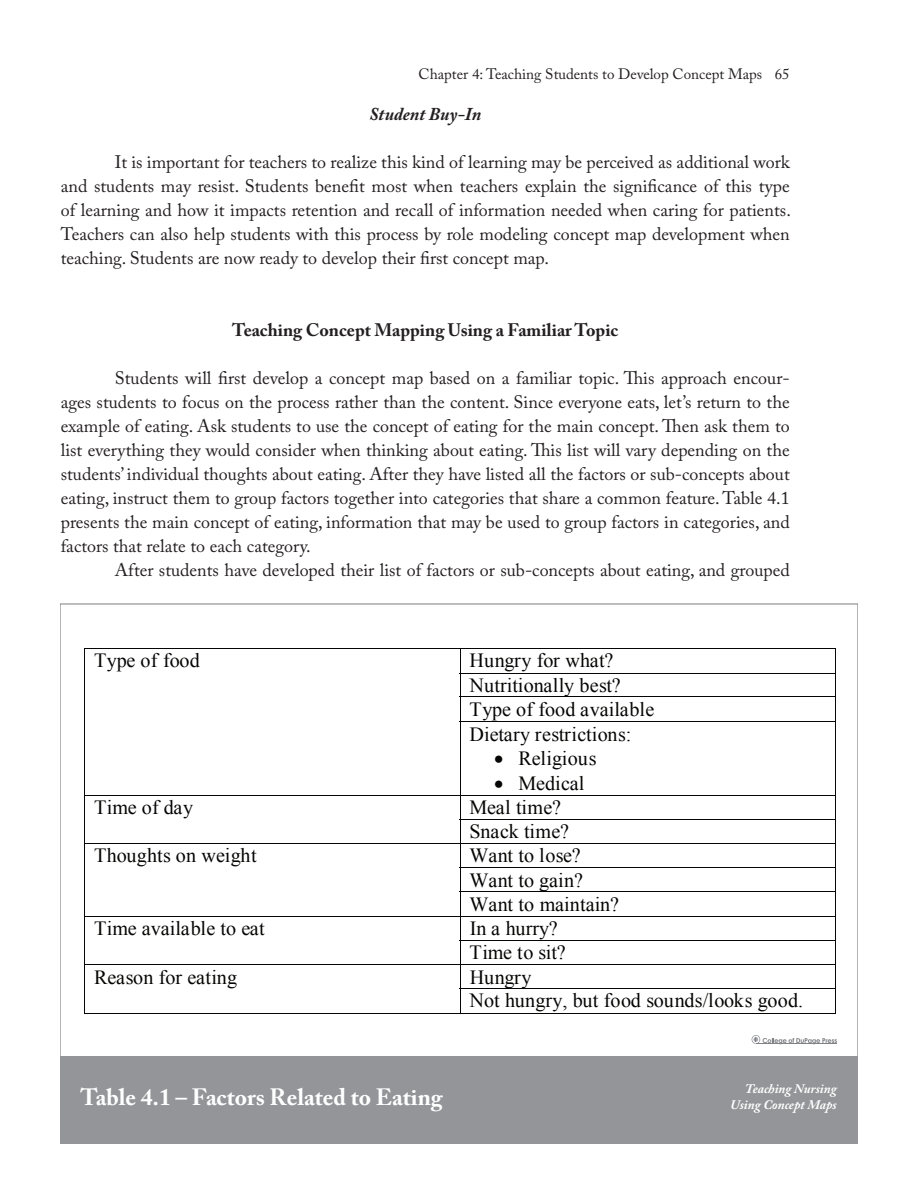
<style>
.page{position:relative;width:918px;height:1188px;background:#fff}
.page>*{position:absolute;margin:0;border:0;box-sizing:border-box;transform-origin:0 0}
.t1{font:700 23.4px "Adobe Caslon Pro";color:#fff}
.t2{font:20.1px/24.3px "Times New Roman";letter-spacing:-.005em;color:#050504}
.t3{font:20.1px "Times New Roman";letter-spacing:.015em;color:#050504}
.t4{font:18px/24px "Adobe Caslon Pro";color:#231f20;text-align:justify}
.t5{font:700 18px "Adobe Caslon Pro";color:#231f20}
.t6{font:italic 700 18px "Adobe Caslon Pro";color:#231f20}
.t7{font:15px "Adobe Caslon Pro";color:#231f20}
.t8{font:italic 700 13.05px/15.6px "Adobe Caslon Pro";color:#fff;text-align:right}
</style>
<div class="page">
<div style="left:60px;top:1056px;width:798px;height:88px;background:#939598"></div>
<svg style="left:752px;top:1035px;width:85px;height:9px"></svg>
<hr style="left:84px;top:648px;width:752px;height:1px;background:#050504">
<hr style="left:460px;top:673px;width:376px;height:1px;background:#050504">
<hr style="left:460px;top:697px;width:376px;height:1px;background:#050504">
<svg style="left:460px;top:649px;width:1px;height:72px"></svg>
<svg style="left:835px;top:649px;width:1px;height:72px"></svg>
<svg style="left:84px;top:649px;width:1px;height:73px"></svg>
<hr style="left:460px;top:721px;width:376px;height:1px;background:#050504">
<hr style="left:84px;top:722px;width:1px;height:73px;background:#050504">
<hr style="left:460px;top:722px;width:1px;height:73px;background:#050504">
<hr style="left:835px;top:722px;width:1px;height:73px;background:#050504">
<hr style="left:84px;top:795px;width:752px;height:1px;background:#050504">
<hr style="left:460px;top:819px;width:376px;height:1px;background:#050504">
<hr style="left:84px;top:844px;width:752px;height:1px;background:#050504">
<hr style="left:460px;top:867px;width:376px;height:1px;background:#050504">
<hr style="left:460px;top:892px;width:376px;height:1px;background:#050504">
<hr style="left:84px;top:916px;width:752px;height:1px;background:#050504">
<hr style="left:460px;top:940px;width:376px;height:1px;background:#050504">
<hr style="left:84px;top:964px;width:752px;height:1px;background:#050504">
<hr style="left:460px;top:989px;width:376px;height:1px;background:#050504">
<svg style="left:84px;top:796px;width:1px;height:217px"></svg>
<hr style="left:84px;top:1013px;width:376px;height:1px;background:#050504">
<svg style="left:460px;top:796px;width:1px;height:217px"></svg>
<hr style="left:460px;top:1013px;width:375px;height:1px;background:#050504">
<svg style="left:835px;top:796px;width:1px;height:218px"></svg>
<p class="t7" style="left:419px;top:68px;width:373px">Chapter 4: Teaching Students to Develop Concept Maps 65</p>
<p class="t6" style="left:369px;top:108px;width:114px">Student Buy-In</p>
<p class="t4" style="left:61px;top:152px;width:732px;text-indent:54px">It is important for teachers to realize this kind of learning may be perceived as additional work and students may resist. Students benefit most when teachers explain the significance of this type of learning and how it impacts retention and recall of information needed when caring for patients.<br>Teachers can also help students with this process by role modeling concept map development when teaching. Students are now ready to develop their first concept map.</p>
<p class="t5" style="left:232px;top:323px;width:388px">Teaching Concept Mapping Using a Familiar Topic</p>
<p class="t4" style="left:61px;top:368px;width:731px;text-indent:54px">Students will first develop a concept map based on a familiar topic. This approach encour&shy;ages students to focus on the process rather than the content. Since everyone eats, let’s return to the example of eating. Ask students to use the concept of eating for the main concept. Then ask them to list everything they would consider when thinking about eating. This list will vary depending on the students’ individual thoughts about eating. After they have listed all the factors or sub-concepts about eating, instruct them to group factors together into categories that share a common feature. Table 4.1 presents the main concept of eating, information that may be used to group factors in categories, and factors that relate to each category.</p>
<p class="t4" style="left:115px;top:560px;width:677px">After students have developed their list of factors or sub-concepts about eating, and grouped</p>
<p class="t2" style="left:94px;top:648px;width:107px">Type of food</p>
<p class="t2" style="left:470px;top:648px;width:186px">Hungry for what?<br>Nutritionally best?<br>Type of food available<br>Dietary restrictions:</p>
<p class="t2" style="left:494px;top:746px;width:104px">• Religious</p>
<p class="t2" style="left:494px;top:771px;width:92px">• Medical</p>
<p class="t2" style="left:94px;top:795px;width:101px">Time of day</p>
<p class="t2" style="left:470px;top:796px;width:101px;line-height:23.7px">Meal time?<br>Snack time?</p>
<p class="t3" style="left:94px;top:844px;width:164px">Thoughts on weight</p>
<p class="t2" style="left:470px;top:843px;width:151px">Want to lose?<br>Want to gain?<br>Want to maintain?</p>
<p class="t2" style="left:94px;top:916px;width:172px">Time available to eat</p>
<p class="t2" style="left:470px;top:916px;width:98px">In a hurry?<br>Time to sit?</p>
<p class="t2" style="left:94px;top:965px;width:145px">Reason for eating</p>
<p class="t2" style="left:470px;top:965px;width:335px;line-height:23.7px">Hungry<br>Not hungry, but food sounds/looks good.</p>
<p class="t1" style="left:80px;top:1088px;width:364px">Table 4.1 – Factors Related to Eating</p>
<p class="t8" style="left:730px;top:1083px;width:108px">Teaching Nursing<br>Using Concept Maps</p>
</div>
